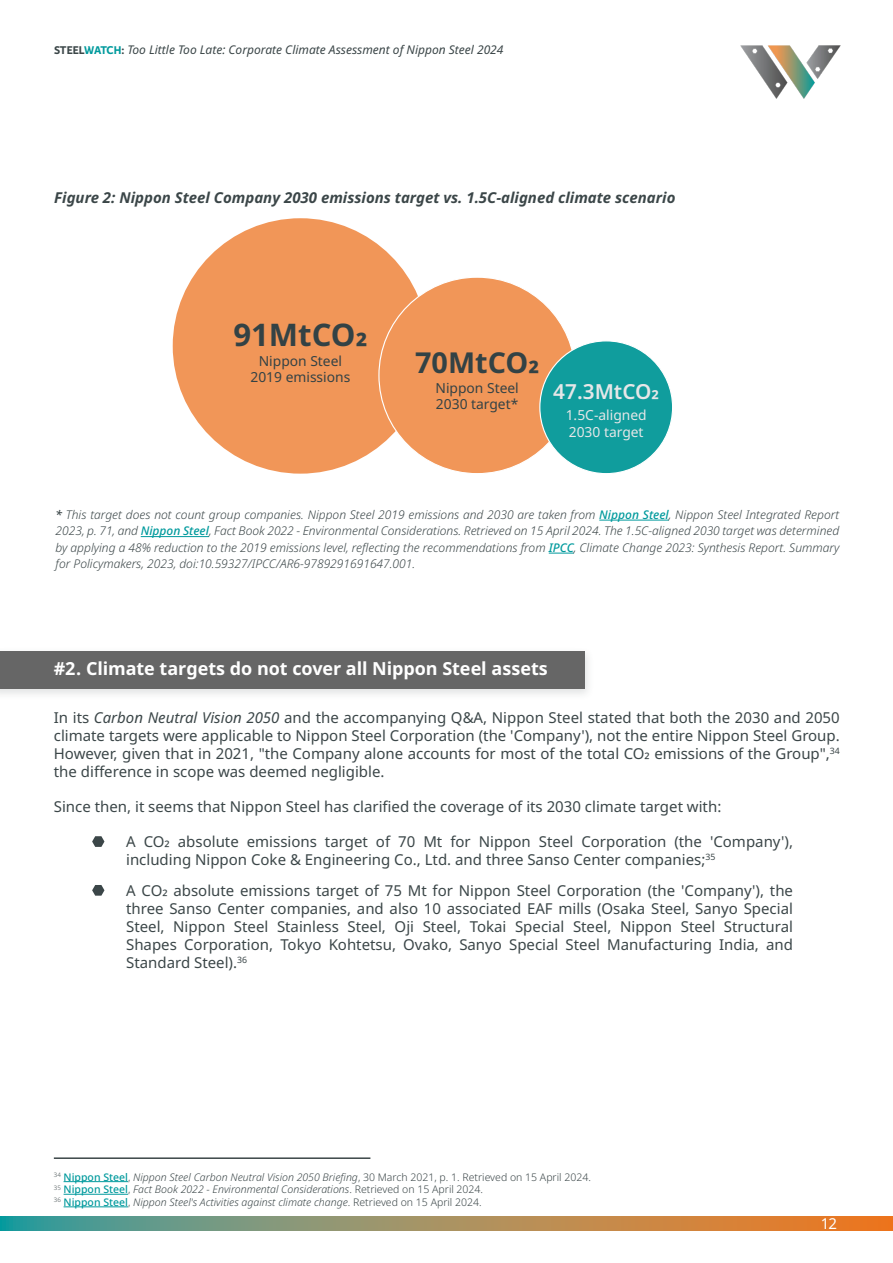
<style>
.page{position:relative;width:893px;height:1263px;background:#fff}
.page>*{position:absolute;margin:0;border:0;box-sizing:border-box;transform-origin:0 0}
.t1{font:700 31.05px "Noto Sans";color:#334245}
.t2{font:700 28.8px "Noto Sans";color:#334245}
.t3{font:600 20.7px "Noto Sans";color:#e6e7e8}
.Main_Body_Text{font:700 18px "Noto Sans";letter-spacing:-.005em;color:#fff}
.Bullet_point{font:15px/18px "Noto Sans";color:#3b4648}
.Main_Body_Text-2{font:15px/18px "Noto Sans";color:#3b4648;text-align:justify}
._8_Source_Sans_Pro{font:italic 700 15px "Noto Sans";color:#3b4648}
.t4{font:15px "Noto Sans";color:#fff}
.t5{font:13.8px/16.6px "Noto Sans";color:#334245}
.t6{font:13.8px/16.6px "Noto Sans";color:#e6e7e8}
._8_Source_Sans_Pro-2{font:italic 300 12px/16.5px "Noto Sans";color:#3b4648;text-align:justify}
.t7{font:italic 12px "Noto Sans";color:#3b4648}
.t8{font:italic 300 10.5px "Noto Sans";color:#3b4648}
.s1{font-family:"Karmina Sans";font-weight:700;font-style:normal}
.s2{font-family:"Karmina Sans";font-weight:700;font-style:normal;color:#019a9d}
.s3{font-weight:500}
.s4{font-weight:500;color:#019a9d}
.s5{font-style:italic}
.s6{font-weight:500;font-style:normal;color:#019a9d}
.s7{font-style:normal}
</style>
<div class="page">
<svg style="left:0;top:1216px;width:893px;height:14px;background:#9f8e60"></svg>
<img style="left:740px;top:45px;width:101px;height:54px">
<div style="left:0;top:646px;width:594px;height:55px;background:#3b4648;opacity:.15"></div>
<div style="left:0;top:651px;width:584px;height:38px;background:#666"></div>
<hr style="left:64px;top:1181px;width:64px;height:1px;background:#019a9d">
<hr style="left:64px;top:1194px;width:64px;height:1px;background:#019a9d">
<hr style="left:64px;top:1206px;width:64px;height:1px;background:#019a9d">
<hr style="left:54px;top:1157px;width:316px;height:2px;background:#3b4648">
<svg style="left:92px;top:836px;width:12px;height:11px"></svg>
<svg style="left:92px;top:885px;width:12px;height:11px"></svg>
<hr style="left:599px;top:520px;width:70px;height:1px;background:#019a9d">
<hr style="left:141px;top:536px;width:68px;height:1px;background:#019a9d">
<svg style="left:549px;top:553px;width:25px;height:1px"></svg>
<div style="left:173px;top:218px;width:255px;height:256px;background:#f19658;border-radius:50%"></div>
<div style="left:379px;top:277px;width:196px;height:197px;background:#f19658;border-radius:50%"></div>
<div style="left:540px;top:341px;width:133px;height:133px;background:#109d9d;border-radius:50%"></div>
<p class="t7" style="left:54px;top:41px;width:451px"><span class="s1">STEEL</span><span class="s2">WATCH</span><span class="s1">:</span> Too Little Too Late: Corporate Climate Assessment of Nippon Steel 2024</p>
<p class="_8_Source_Sans_Pro" style="left:54px;top:187px;width:623px">Figure 2: Nippon Steel Company 2030 emissions target vs. 1.5C-aligned climate scenario</p>
<p class="t1" style="left:233px;top:317px;width:136px">91MtCO2</p>
<p class="t5" style="left:250px;top:353px;width:101px;text-align:center">Nippon Steel<br>2019 emissions</p>
<p class="t2" style="left:415px;top:346px;width:126px">70MtCO2</p>
<p class="t5" style="left:435px;top:380px;width:85px">Nippon Steel<br>2030 target*</p>
<p class="t3" style="left:553px;top:380px;width:107px">47.3MtCO2</p>
<p class="t6" style="left:566px;top:407px;width:82px">1.5C-aligned<br>2030 target</p>
<p class="_8_Source_Sans_Pro-2" style="left:56px;top:506px;width:785px"><span class="s3">*</span> This target does not count group companies. Nippon Steel 2019 emissions and 2030 are taken from <span class="s4">Nippon Steel</span>, Nippon Steel Integrated Report 2023, p. 71, and <span class="s4">Nippon Steel</span>, Fact Book 2022 - Environmental Considerations. Retrieved on 15 April 2024. The 1.5C-aligned 2030 target was determined by applying a 48% reduction to the 2019 emissions level, reflecting the recommendations from <span class="s4">IPCC</span>, Climate Change 2023: Synthesis Report. Summary for Policymakers, 2023, doi:10.59327/IPCC/AR6-9789291691647.001.</p>
<p class="Main_Body_Text" style="left:54px;top:658px;width:496px">#2. Climate targets do not cover all Nippon Steel assets</p>
<p class="Main_Body_Text-2" style="left:54px;top:709px;width:787px">In its <span class="s5">Carbon Neutral Vision 2050</span> and the accompanying Q&amp;A, Nippon Steel stated that both the 2030 and 2050 climate targets were applicable to Nippon Steel Corporation (the 'Company'), not the entire Nippon Steel Group.<br>However, given that in 2021, "the Company alone accounts for most of the total CO2 emissions of the Group",<sup>34 </sup>the difference in scope was deemed negligible.</p>
<p class="Main_Body_Text-2" style="left:54px;top:798px;width:669px">Since then, it seems that Nippon Steel has clarified the coverage of its 2030 climate target with:</p>
<p class="Bullet_point" style="left:126px;top:833px;width:668px">A CO2 absolute emissions target of 70 Mt for Nippon Steel Corporation (the 'Company'), including Nippon Coke &amp; Engineering Co., Ltd. and three Sanso Center companies;<sup>35</sup></p>
<p class="Bullet_point" style="left:126px;top:881px;width:668px;text-align:justify">A CO2 absolute emissions target of 75 Mt for Nippon Steel Corporation (the 'Company'), the three Sanso Center companies, and also 10 associated EAF mills (Osaka Steel, Sanyo Special Steel, Nippon Steel Stainless Steel, Oji Steel, Tokai Special Steel, Nippon Steel Structural Shapes Corporation, Tokyo Kohtetsu, Ovako, Sanyo Special Steel Manufacturing India, and Standard Steel).<sup>36</sup></p>
<p class="t8" style="left:54px;top:1169px;width:539px"><sup>34</sup> <span class="s6">Nippon Steel</span><span class="s7">,</span> Nippon Steel Carbon Neutral Vision 2050 Briefing<span class="s7">, 30 March 2021, p. 1. Retrieved on 15 April 2024.</span></p>
<p class="t8" style="left:54px;top:1182px;width:431px"><sup>35</sup> <span class="s6">Nippon Steel</span><span class="s7">,</span> Fact Book 2022 - Environmental Considerations<span class="s7">. Retrieved on 15 April 2024.</span></p>
<p class="t8" style="left:54px;top:1194px;width:429px"><sup>36</sup> <span class="s6">Nippon Steel</span><span class="s7">,</span> Nippon Steel's Activities against climate change<span class="s7">. Retrieved on 15 April 2024.</span></p>
<p class="t4" style="left:821px;top:1214px;width:18px">12</p>
</div>
